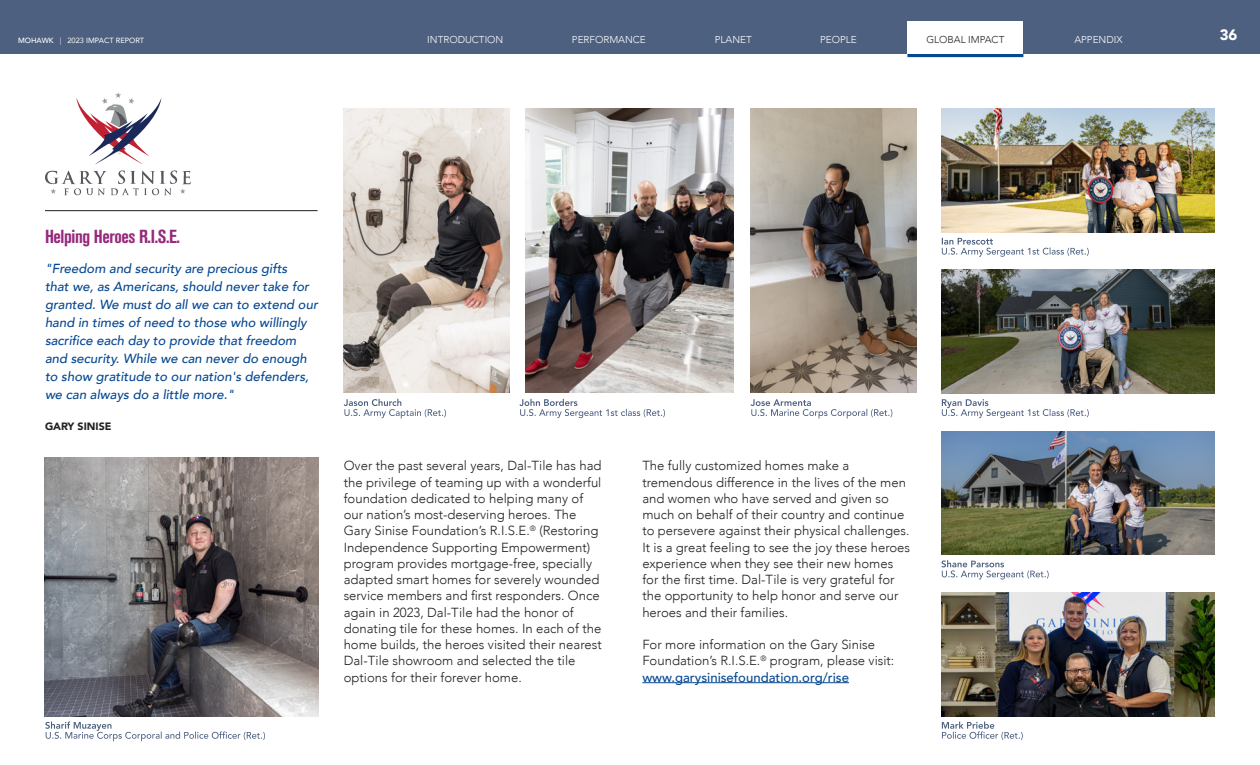
<style>
.page{position:relative;width:1260px;height:765px;background:#fff}
.page>*{position:absolute;margin:0;border:0;box-sizing:border-box;transform-origin:0 0}
.Subhead{font:700 condensed 18.75px "Akzidenz Grotesk Pro";letter-spacing:-.02em;color:#952a7c}
.t1{font:900 15px "Avenir";color:#fff}
.body_copy{font:300 13.12px/16.2px "Avenir";color:#231f20}
.body_copy-2{font:italic 500 13.12px/18.1px "Avenir";color:#064892}
.Quote_Name{font:900 10.62px "Avenir";color:#231f20}
.t2{font:300 10px "Avenir";color:#fff}
.t3{font:300 10px "Avenir";color:#231f20}
.t4{font:7.5px "Avenir";color:#fff}
.s1{font-weight:500}
.s2{font-weight:300}
.s3{font-weight:500;color:#064892}
</style>
<div class="page">
<svg style="left:45px;top:170px;width:146px;height:25px"></svg>
<svg style="left:76px;top:92px;width:85px;height:72px"></svg>
<hr style="left:45px;top:210px;width:273px;height:1px;background:#231f20">
<img style="left:45px;top:457px;width:274px;height:259px">
<svg style="left:45px;top:721px;width:220px;height:20px"></svg>
<img style="left:344px;top:108px;width:165px;height:285px">
<svg style="left:344px;top:399px;width:102px;height:20px"></svg>
<img style="left:525px;top:108px;width:208px;height:285px">
<svg style="left:519px;top:399px;width:146px;height:19px"></svg>
<img style="left:751px;top:108px;width:165px;height:285px">
<svg style="left:751px;top:399px;width:141px;height:20px"></svg>
<img style="left:941px;top:108px;width:274px;height:124px">
<svg style="left:942px;top:238px;width:147px;height:19px"></svg>
<img style="left:941px;top:270px;width:274px;height:123px">
<svg style="left:942px;top:399px;width:147px;height:19px"></svg>
<img style="left:941px;top:431px;width:274px;height:124px">
<svg style="left:941px;top:560px;width:108px;height:20px"></svg>
<img style="left:941px;top:592px;width:274px;height:124px">
<svg style="left:942px;top:722px;width:81px;height:18px"></svg>
<hr style="left:642px;top:682px;width:207px;height:1px;background:#064892">
<div style="left:0;top:0;width:1260px;height:54px;background:#4d6080"></div>
<hr style="left:907px;top:53px;width:116px;height:4px;background:#064892">
<div style="left:907px;top:21px;width:116px;height:33px;background:#fff"></div>
<p class="t4" style="left:18px;top:34px;width:128px"><span class="s1">MOHAWK</span> <span class="s2">|</span> 2023 IMPACT REPORT</p>
<p class="t2" style="left:427px;top:33px;width:78px">INTRODUCTION</p>
<p class="t2" style="left:572px;top:33px;width:75px">PERFORMANCE</p>
<p class="t2" style="left:715px;top:33px;width:39px">PLANET</p>
<p class="t2" style="left:820px;top:33px;width:38px">PEOPLE</p>
<p class="t3" style="left:926px;top:33px;width:79px">GLOBAL IMPACT</p>
<p class="t2" style="left:1074px;top:33px;width:50px">APPENDIX</p>
<p class="t1" style="left:1220px;top:22px;width:19px">36</p>
<p class="Subhead" style="left:45px;top:224px;width:137px">Helping Heroes R.I.S.E.</p>
<p class="body_copy-2" style="left:45px;top:259px;width:274px">"Freedom and security are precious gifts<br>that we, as Americans, should never take for granted. We must do all we can to extend our hand in times of need to those who willingly sacrifice each day to provide that freedom and security. While we can never do enough to show gratitude to our nation's defenders, we can always do a little more."</p>
<p class="Quote_Name" style="left:45px;top:417px;width:68px">GARY SINISE</p>
<p class="body_copy" style="left:344px;top:458px;width:260px">Over the past several years, Dal-Tile has had the privilege of teaming up with a wonderful foundation dedicated to helping many of our nation’s most-deserving heroes. The Gary Sinise Foundation’s R.I.S.E.<sup>®</sup> (Restoring Independence Supporting Empowerment) program provides mortgage-free, specially adapted smart homes for severely wounded service members and first responders. Once again in 2023, Dal-Tile had the honor of donating tile for these homes. In each of the home builds, the heroes visited their nearest Dal-Tile showroom and selected the tile options for their forever home.</p>
<p class="body_copy" style="left:642px;top:458px;width:269px">The fully customized homes make a tremendous difference in the lives of the men and women who have served and given so much on behalf of their country and continue to persevere against their physical challenges.<br>It is a great feeling to see the joy these heroes experience when they see their new homes for the first time. Dal-Tile is very grateful for the opportunity to help honor and serve our heroes and their families.</p>
<p class="body_copy" style="left:642px;top:637px;width:254px">For more information on the Gary Sinise<br>Foundation’s R.I.S.E.<sup>®</sup> program, please visit: <span class="s3">www.garysinisefoundation.org/rise</span></p>
</div>
